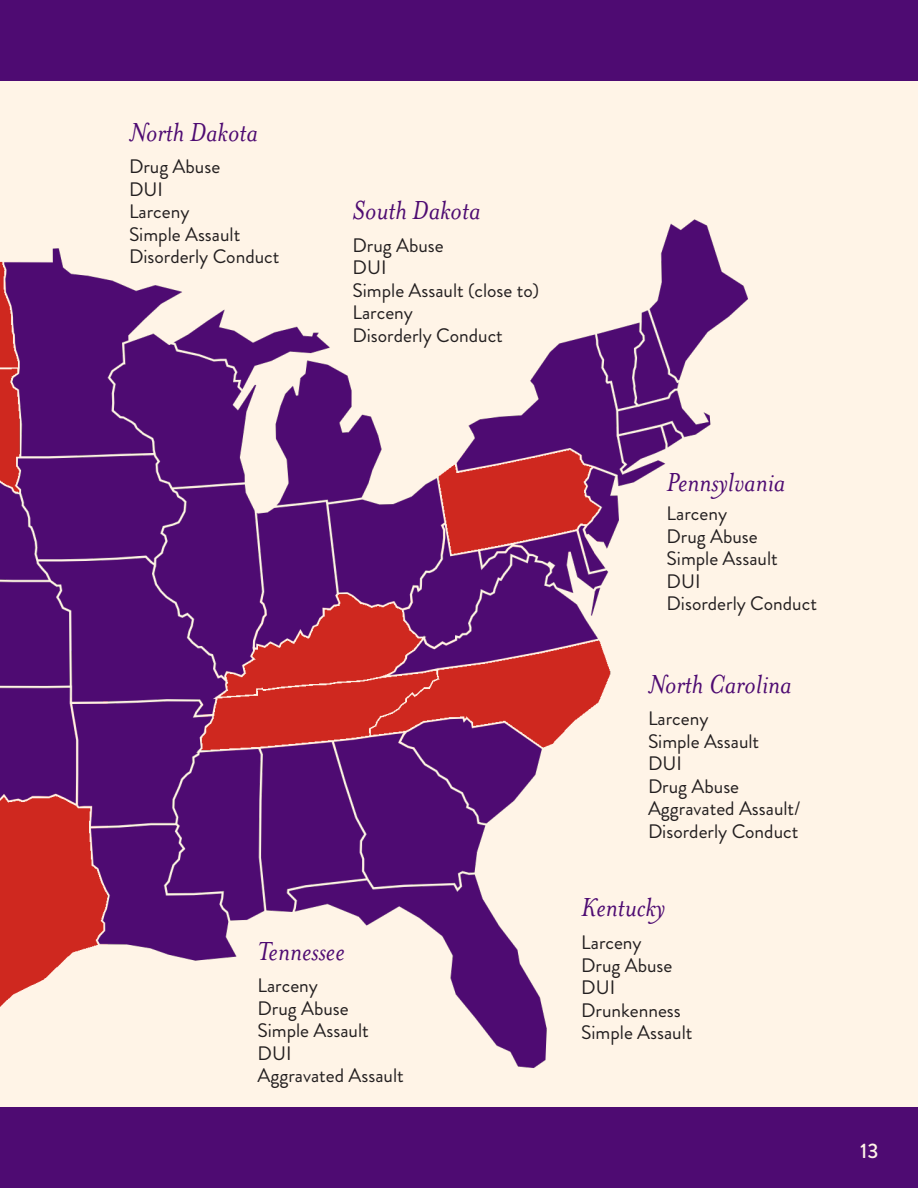
<style>
.page{position:relative;width:918px;height:1188px;background:#fff4e7}
.page>*{position:absolute;margin:0;border:0;box-sizing:border-box;transform-origin:0 0}
.t1{font:italic 30px "Mrs Eaves OT";color:#4e0b72}
.t2{font:500 21px "Brandon Grotesque";color:#fff4e7}
.t3{font:19.5px/22.5px "Brandon Grotesque";color:#231f20}
</style>
<div class="page">
<div style="left:0;top:0;width:918px;height:81px;background:#4e0b72"></div>
<div style="left:0;top:1107px;width:918px;height:81px;background:#4e0b72"></div>
<img style="left:0;top:219px;width:748px;height:849px">
<p class="t1" style="left:129px;top:115px;width:130px">North Dakota</p>
<p class="t3" style="left:129px;top:156px;width:93px">Drug Abuse</p>
<p class="t3" style="left:129px;top:178px;width:36px">DUI</p>
<p class="t3" style="left:129px;top:201px;width:62px">Larceny</p>
<p class="t3" style="left:129px;top:223px;width:113px">Simple Assault</p>
<p class="t3" style="left:129px;top:246px;width:152px">Disorderly Conduct</p>
<p class="t1" style="left:353px;top:194px;width:129px">South Dakota</p>
<p class="t3" style="left:353px;top:234px;width:93px">Drug Abuse</p>
<p class="t3" style="left:353px;top:257px;width:36px">DUI</p>
<p class="t3" style="left:353px;top:279px;width:188px">Simple Assault (close to)</p>
<p class="t3" style="left:353px;top:302px;width:62px">Larceny</p>
<p class="t3" style="left:353px;top:324px;width:152px">Disorderly Conduct</p>
<p class="t1" style="left:258px;top:934px;width:89px">Tennessee</p>
<p class="t3" style="left:258px;top:975px;width:62px">Larceny</p>
<p class="t3" style="left:258px;top:997px;width:93px">Drug Abuse</p>
<p class="t3" style="left:258px;top:1020px;width:113px">Simple Assault</p>
<p class="t3" style="left:258px;top:1042px;width:36px">DUI</p>
<p class="t3" style="left:258px;top:1065px;width:148px">Aggravated Assault</p>
<p class="t1" style="left:667px;top:466px;width:120px">Pennsylvania</p>
<p class="t3" style="left:667px;top:502px;width:62px">Larceny</p>
<p class="t3" style="left:667px;top:525px;width:93px">Drug Abuse</p>
<p class="t3" style="left:667px;top:547px;width:113px">Simple Assault</p>
<p class="t3" style="left:667px;top:570px;width:36px">DUI</p>
<p class="t3" style="left:667px;top:592px;width:152px">Disorderly Conduct</p>
<p class="t1" style="left:648px;top:667px;width:145px">North Carolina</p>
<p class="t3" style="left:648px;top:708px;width:62px">Larceny</p>
<p class="t3" style="left:648px;top:730px;width:113px">Simple Assault</p>
<p class="t3" style="left:648px;top:753px;width:36px">DUI</p>
<p class="t3" style="left:648px;top:775px;width:93px">Drug Abuse</p>
<p class="t3" style="left:648px;top:798px;width:154px">Aggravated Assault/<br>Disorderly Conduct</p>
<p class="t1" style="left:581px;top:891px;width:86px">Kentucky</p>
<p class="t3" style="left:581px;top:931px;width:62px">Larceny</p>
<p class="t3" style="left:581px;top:954px;width:93px">Drug Abuse</p>
<p class="t3" style="left:581px;top:976px;width:36px">DUI</p>
<p class="t3" style="left:581px;top:999px;width:101px">Drunkenness</p>
<p class="t3" style="left:581px;top:1021px;width:113px">Simple Assault</p>
<p class="t2" style="left:860px;top:1136px;width:20px">13</p>
</div>
